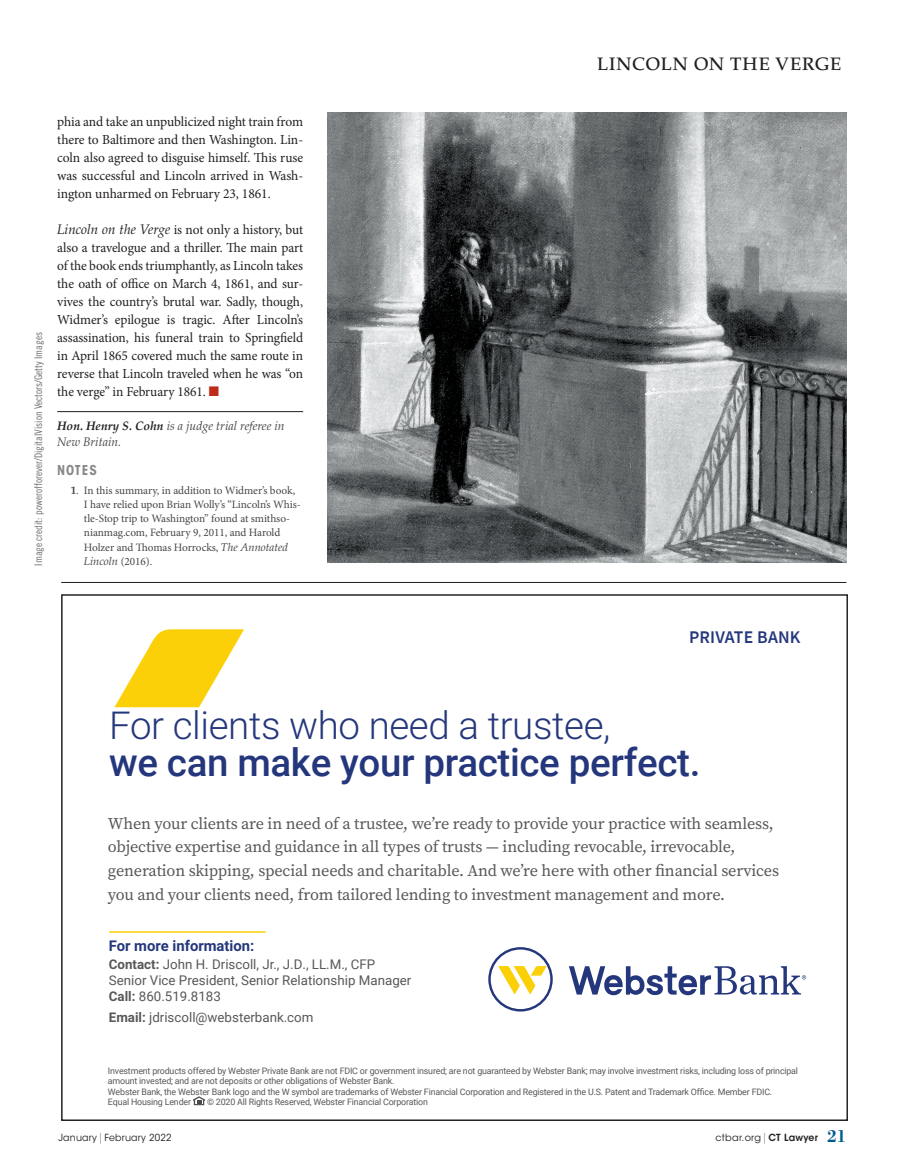
<style>
.page{position:relative;width:905px;height:1175px;background:#fff}
.page>*{position:absolute;margin:0;border:0;box-sizing:border-box;transform-origin:0 0}
.t1{font:500 38.55px "Roboto";letter-spacing:-.01em;color:#25377c}
.t2{font:300 38.55px "Roboto";letter-spacing:-.01em;color:#25377c}
.t3{font:500 18px "Palatino LT Std";letter-spacing:.04em;color:#231f20}
.t4{font:600 17.7px "Source Sans Pro";letter-spacing:.01em;color:#25377c}
.t5{font:16.35px/23.7px "Source Serif Pro";letter-spacing:-.01em;color:#57585a}
.t6{font:700 14.85px "Roboto";color:#25377c}
.t7{font:13.8px/18px "Minion Pro";letter-spacing:-.005em;color:#231f20;text-align:justify}
.t8{font:700 condensed 13.5px "ITC Avant Garde Std";letter-spacing:.075em;color:#878a87}
.t9{font:13.35px/15.9px "Roboto";color:#57585a}
.t10{font:italic 12.3px/15.8px "Palatino LT Std";color:#454647}
.t11{font:11.25px/14.2px "Minion Pro";letter-spacing:-.01em;color:#454647}
.t12{font:italic 11.25px "Palatino LT Std";letter-spacing:-.005em;color:#454647}
.t13{font:10.5px "Trade Gothic LT Std Cn 18";color:#717275}
.t14{font:9.75px "ITC Avant Garde Std";letter-spacing:.025em;color:#231f20;scale:.96 1}
.t15{font:9.75px "ITC Avant Garde Std";letter-spacing:.025em;color:#231f20}
.t16{font:8.85px/10.4px "Roboto";letter-spacing:-.02em;color:#57585a}
.s1{font-family:"Palatino LT Std";font-style:italic}
.s2{color:#bc2c18}
.s3{font-weight:700;color:#231f20}
.s4{font-family:"Palatino LT Std";font-weight:700}
.s5{font-family:"Minion Pro";font-style:normal}
.s6{font-weight:700}
.s7{font-weight:200;font-size:10.8px}
.s8{font-weight:600}
.s9{font-family:"Bodoni Std";font-weight:700;font-size:18px;color:#015a8d}
</style>
<div class="page">
<hr style="left:109px;top:931px;width:157px;height:1px;background:#fcd008">
<svg style="left:569px;top:966px;width:237px;height:29px"></svg>
<svg style="left:488px;top:947px;width:64px;height:64px"></svg>
<svg style="left:114px;top:629px;width:130px;height:78px"></svg>
<svg style="left:193px;top:1096px;width:12px;height:9px"></svg>
<hr style="left:61px;top:582px;width:785px;height:1px;background:#231f20">
<img style="left:327px;top:113px;width:519px;height:449px">
<hr style="left:57px;top:411px;width:246px;height:1px;background:#231f20">
<p class="t13" style="left:32px;top:566px;width:235px;rotate:-90deg">Image credit: powerofforever/DigitalVision Vectors/Getty Images</p>
<p class="t7" style="left:57px;top:113px;width:247px">phia and take an unpublicized night train from there to Baltimore and then Washington. Lin&shy;coln also agreed to disguise himself. This ruse was successful and Lincoln arrived in Wash&shy;ington unharmed on February 23, 1861.</p>
<p class="t7" style="left:57px;top:221px;width:247px"><span class="s1">Lincoln on the Verge</span> is not only a history, but also a travelogue and a thriller. The main part of the book ends triumphantly, as Lincoln takes the oath of office on March 4, 1861, and sur&shy;vives the country’s brutal war. Sadly, though, Widmer’s epilogue is tragic. After Lincoln’s assassination, his funeral train to Springfield in April 1865 covered much the same route in reverse that Lincoln traveled when he was “on the verge” in February 1861. <span class="s2">■</span></p>
<p class="t10" style="left:57px;top:418px;width:229px"><span class="s3">Hon. Henry S. Cohn</span> is a judge trial referee in<br>New Britain.</p>
<p class="t8" style="left:57px;top:461px;width:41px">NOTES</p>
<p class="t11" style="left:84px;top:483px;width:218px;text-indent:-13px"><span class="s4">1</span>. In this summary, in addition to Widmer’s book, I have relied upon Brian Wolly’s “Lincoln’s Whis&shy;tle-Stop trip to Washington” found at smithso&shy;nianmag.com, February 9, 2011, and Harold Holzer and Thomas Horrocks, <span class="s1">The Annotated</span></p>
<p class="t12" style="left:84px;top:554px;width:70px">Lincoln <span class="s5">(2016).</span></p>
<h2 class="t3" style="left:597px;top:53px;width:245px">LINCOLN ON THE VERGE</h2>
<p class="t4" style="left:689px;top:625px;width:113px">PRIVATE BANK</p>
<h1 class="t2" style="left:109px;top:698px;width:503px">For clients who need a trustee,</h1>
<h1 class="t1" style="left:109px;top:735px;width:592px">we can make your practice perfect.</h1>
<p class="t5" style="left:108px;top:811px;width:672px">When your clients are in need of a trustee, we’re ready to provide your practice with seamless, objective expertise and guidance in all types of trusts — including revocable, irrevocable, generation skipping, special needs and charitable. And we’re here with other financial services you and your clients need, from tailored lending to investment management and more.</p>
<p class="t6" style="left:109px;top:935px;width:147px">For more information:</p>
<p class="t9" style="left:109px;top:956px;width:304px"><span class="s6">Contact:</span> John H. Driscoll, Jr., J.D., LL.M., CFP<br>Senior Vice President, Senior Relationship Manager<br><span class="s6">Call:</span> 860.519.8183</p>
<p class="t9" style="left:109px;top:1008px;width:206px"><span class="s6">Email:</span> jdriscoll@websterbank.com</p>
<p class="t16" style="left:108px;top:1065px;width:691px">Investment products offered by Webster Private Bank are not FDIC or government insured; are not guaranteed by Webster Bank; may involve investment risks, including loss of principal amount invested; and are not deposits or other obligations of Webster Bank.<br>Webster Bank, the Webster Bank logo and the W symbol are trademarks of Webster Financial Corporation and Registered in the U.S. Patent and Trademark Office. Member FDIC.<br>Equal Housing Lender</p>
<p class="t16" style="left:207px;top:1096px;width:222px">© 2020 All Rights Reserved, Webster Financial Corporation</p>
<p class="t14" style="left:58px;top:1131px;width:119px">January<span class="s7">|</span>February 2022</p>
<p class="t15" style="left:715px;top:1131px;width:132px">ctbar.org<span class="s7">|</span><span class="s8">CT Lawyer</span> <span class="s9">21</span></p>
</div>
